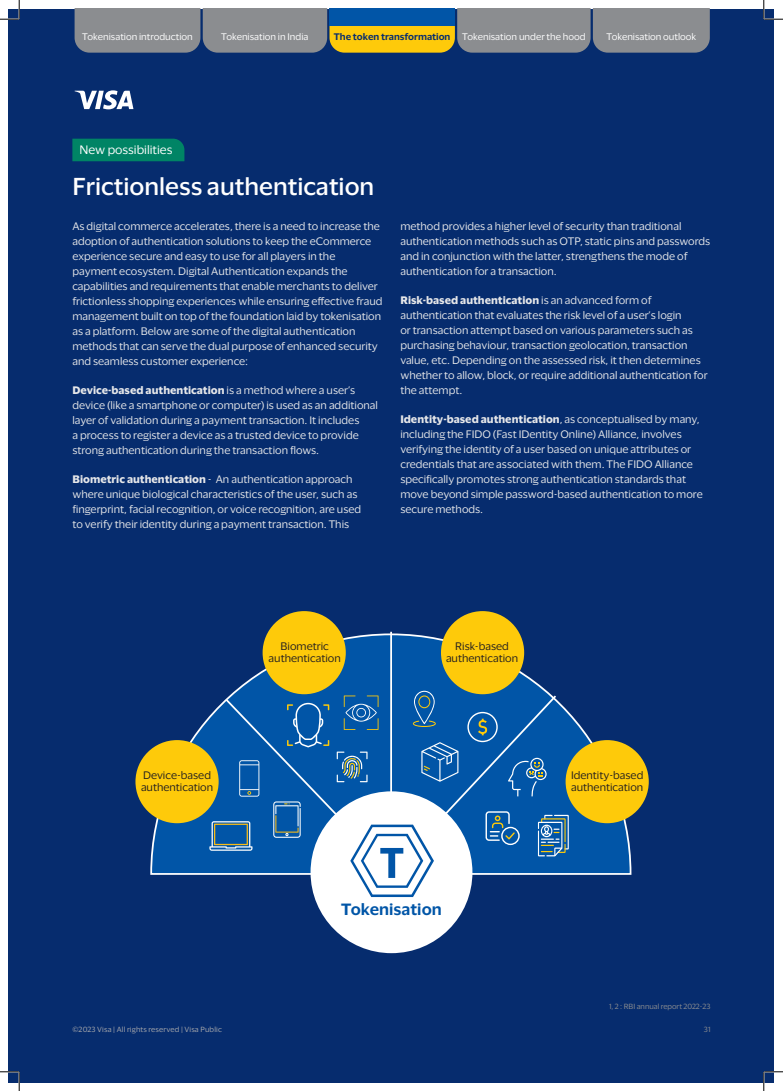
<style>
.page{position:relative;width:783px;height:1091px;background:#fff}
.page>*{position:absolute;margin:0;border:0;box-sizing:border-box;transform-origin:0 0}
.t1{font:500 22.5px "Visa Dialect";color:#fff}
.t2{font:600 15px "Visa Dialect";color:#0155a7}
.t3{font:11.25px "Visa Dialect";color:#fff}
.t4{font:10px/15px "Visa Dialect";color:#e6e7e9}
.t5{font:10px/12px "Visa Dialect";color:#231f20}
.t6{font:8.75px "Visa Dialect";color:#fff}
.t7{font:600 8.75px "Visa Dialect";color:#062c6e}
.t8{font:6.88px "Visa Dialect";letter-spacing:.02em;color:#a7a8ac}
.t9{font:6.88px "Visa Dialect";color:#8b8d90}
.s1{font-weight:700}
</style>
<div class="page">
<div style="left:9px;top:9px;width:765px;height:1073px;background:#062c6e"></div>
<svg style="left:75px;top:90px;width:58px;height:19px"></svg>
<div style="left:72px;top:139px;width:112px;height:22px;background:#008465"></div>
<svg style="left:75px;top:9px;width:634px;height:44px;background:#93907d"></svg>
<div style="left:329px;top:9px;width:126px;height:17px;background:#0155a7"></div>
<svg style="left:150px;top:633px;width:482px;height:242px"></svg>
<div style="left:135px;top:740px;width:84px;height:83px;background:#feca0a;border-radius:50%"></div>
<div style="left:262px;top:611px;width:84px;height:83px;background:#feca0a;border-radius:50%"></div>
<div style="left:441px;top:611px;width:83px;height:83px;background:#feca0a;border-radius:50%"></div>
<div style="left:565px;top:740px;width:83px;height:83px;background:#feca0a;border-radius:50%"></div>
<hr style="left:390px;top:632px;width:2px;height:161px;background:#fff">
<div style="left:310px;top:791px;width:162px;height:162px;background:#fff;border-radius:50%"></div>
<svg style="left:209px;top:691px;width:359px;height:206px"></svg>
<svg style="left:0;top:0;width:20px;height:20px"></svg>
<svg style="left:0;top:1071px;width:20px;height:20px"></svg>
<svg style="left:763px;top:0;width:19px;height:20px"></svg>
<svg style="left:763px;top:1071px;width:19px;height:20px"></svg>
<p class="t6" style="left:82px;top:30px;width:112px">Tokenisation introduction</p>
<p class="t6" style="left:221px;top:30px;width:89px">Tokenisation in India</p>
<p class="t7" style="left:334px;top:30px;width:118px">The token transformation</p>
<p class="t6" style="left:462px;top:30px;width:125px">Tokenisation under the hood</p>
<p class="t6" style="left:606px;top:30px;width:91px">Tokenisation outlook</p>
<p class="t3" style="left:79px;top:141px;width:94px">New possibilities</p>
<h1 class="t1" style="left:72px;top:169px;width:303px">Frictionless authentication</h1>
<p class="t4" style="left:72px;top:218px;width:311px">As digital commerce accelerates, there is a need to increase the adoption of authentication solutions to keep the eCommerce experience secure and easy to use for all players in the payment ecosystem. Digital Authentication expands the capabilities and requirements that enable merchants to deliver frictionless shopping experiences while ensuring effective fraud management built on top of the foundation laid by tokenisation as a platform. Below are some of the digital authentication methods that can serve the dual purpose of enhanced security and seamless customer experience:</p>
<p class="t4" style="left:72px;top:382px;width:307px"><span class="s1">Device-based authentication</span> is a method where a user’s device (like a smartphone or computer) is used as an additional layer of validation during a payment transaction. It includes<br>a process to register a device as a trusted device to provide strong authentication during the transaction flows.</p>
<p class="t4" style="left:72px;top:471px;width:290px"><span class="s1">Biometric authentication</span> - An authentication approach where unique biological characteristics of the user, such as fingerprint, facial recognition, or voice recognition, are used to verify their identity during a payment transaction. This</p>
<p class="t4" style="left:400px;top:218px;width:311px">method provides a higher level of security than traditional authentication methods such as OTP, static pins and passwords and in conjunction with the latter, strengthens the mode of authentication for a transaction.</p>
<p class="t4" style="left:400px;top:292px;width:309px"><span class="s1">Risk-based authentication</span> is an advanced form of authentication that evaluates the risk level of a user’s login<br>or transaction attempt based on various parameters such as purchasing behaviour, transaction geolocation, transaction value, etc. Depending on the assessed risk, it then determines whether to allow, block, or require additional authentication for the attempt.</p>
<p class="t4" style="left:400px;top:411px;width:304px"><span class="s1">Identity-based authentication</span>, as conceptualised by many, including the FIDO (Fast IDentity Online) Alliance, involves verifying the identity of a user based on unique attributes or credentials that are associated with them. The FIDO Alliance specifically promotes strong authentication standards that move beyond simple password-based authentication to more secure methods.</p>
<p class="t5" style="left:141px;top:768px;width:74px">Device-based authentication</p>
<p class="t5" style="left:268px;top:639px;width:74px;text-align:center">Biometric authentication</p>
<p class="t5" style="left:446px;top:640px;width:74px;text-align:center">Risk-based authentication</p>
<h2 class="t2" style="left:341px;top:897px;width:102px">Tokenisation</h2>
<p class="t5" style="left:571px;top:769px;width:74px">Identity-based authentication</p>
<p class="t9" style="left:609px;top:1001px;width:103px">1, 2 : RBI annual report 2022-23</p>
<p class="t8" style="left:72px;top:1024px;width:151px">©2023 Visa | All rights reserved | Visa Public</p>
<p class="t9" style="left:703px;top:1024px;width:8px">31</p>
</div>
